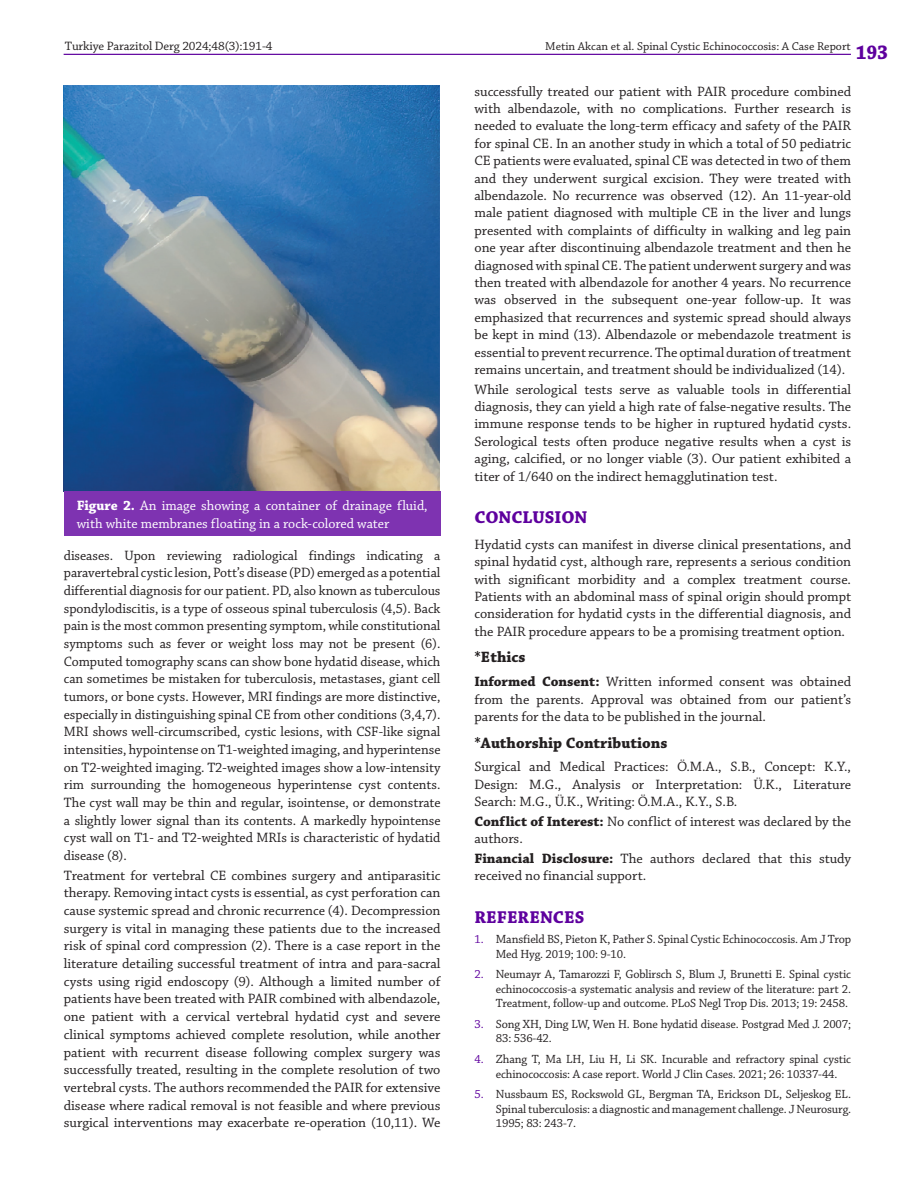
<style>
.page{position:relative;width:915px;height:1191px;background:#fff}
.page>*{position:absolute;margin:0;border:0;box-sizing:border-box;transform-origin:0 0}
.t1{font:700 21px "Chaparral Pro";color:#5e009e;scale:.92 1}
.ARA_BASLIK{font:700 18px "Chaparral Pro";color:#5e009e}
.BOLD{font:700 15.75px "Chaparral Pro";color:#231f20}
.YAZI{font:14.25px/17.4px "Chaparral Pro";letter-spacing:-.005em;color:#231f20;text-align:justify}
.RESIM-ALTI{font:14.25px/17.2px "Chaparral Pro";color:#fff}
.t2{font:12.75px "Chaparral Pro";letter-spacing:-.01em;color:#231f20}
.t3{font:12.45px/14.4px "Chaparral Pro";letter-spacing:-.01em;color:#231f20}
.t4{font:12px "Chaparral Pro";color:#231f20}
.s1{font-weight:700}
.s2{color:#5e009e}
</style>
<div class="page">
<hr style="left:64px;top:54px;width:786px;height:1px;background:#5e009e">
<img style="left:63px;top:85px;width:376px;height:406px">
<div style="left:64px;top:491px;width:376px;height:45px;background:#7e33b1"></div>
<p class="t2" style="left:65px;top:39px;width:209px">Turkiye Parazitol Derg 2024;48(3):191-4</p>
<p class="t4" style="left:545px;top:39px;width:307px">Metin Akcan et al. Spinal Cystic Echinococcosis: A Case Report</p>
<h1 class="t1" style="left:855px;top:40px;width:37px">193</h1>
<p class="RESIM-ALTI" style="left:77px;top:498px;width:352px"><span class="s1">Figure 2.</span> An image showing a container of drainage fluid, with white membranes floating in a rock-colored water</p>
<p class="YAZI" style="left:64px;top:547px;width:378px">diseases. Upon reviewing radiological findings indicating a paravertebral cystic lesion, Pott’s disease (PD) emerged as a potential differential diagnosis for our patient. PD, also known as tuberculous spondylodiscitis, is a type of osseous spinal tuberculosis (4,5). Back pain is the most common presenting symptom, while constitutional symptoms such as fever or weight loss may not be present (6).<br>Computed tomography scans can show bone hydatid disease, which can sometimes be mistaken for tuberculosis, metastases, giant cell tumors, or bone cysts. However, MRI findings are more distinctive, especially in distinguishing spinal CE from other conditions (3,4,7).<br>MRI shows well-circumscribed, cystic lesions, with CSF-like signal intensities, hypointense on T1-weighted imaging, and hyperintense on T2-weighted imaging. T2-weighted images show a low-intensity rim surrounding the homogeneous hyperintense cyst contents.<br>The cyst wall may be thin and regular, isointense, or demonstrate a slightly lower signal than its contents. A markedly hypointense cyst wall on T1- and T2-weighted MRIs is characteristic of hydatid disease (8).</p>
<p class="YAZI" style="left:64px;top:867px;width:378px">Treatment for vertebral CE combines surgery and antiparasitic therapy. Removing intact cysts is essential, as cyst perforation can cause systemic spread and chronic recurrence (4). Decompression surgery is vital in managing these patients due to the increased risk of spinal cord compression (2). There is a case report in the literature detailing successful treatment of intra and para-sacral cysts using rigid endoscopy (9). Although a limited number of patients have been treated with PAIR combined with albendazole, one patient with a cervical vertebral hydatid cyst and severe clinical symptoms achieved complete resolution, while another patient with recurrent disease following complex surgery was successfully treated, resulting in the complete resolution of two vertebral cysts. The authors recommended the PAIR for extensive disease where radical removal is not feasible and where previous surgical interventions may exacerbate re-operation (10,11). We</p>
<p class="YAZI" style="left:474px;top:83px;width:378px">successfully treated our patient with PAIR procedure combined with albendazole, with no complications. Further research is needed to evaluate the long-term efficacy and safety of the PAIR for spinal CE. In an another study in which a total of 50 pediatric CE patients were evaluated, spinal CE was detected in two of them and they underwent surgical excision. They were treated with albendazole. No recurrence was observed (12). An 11-year-old male patient diagnosed with multiple CE in the liver and lungs presented with complaints of difficulty in walking and leg pain one year after discontinuing albendazole treatment and then he diagnosed with spinal CE. The patient underwent surgery and was then treated with albendazole for another 4 years. No recurrence was observed in the subsequent one-year follow-up. It was emphasized that recurrences and systemic spread should always be kept in mind (13). Albendazole or mebendazole treatment is essential to prevent recurrence. The optimal duration of treatment remains uncertain, and treatment should be individualized (14).</p>
<p class="YAZI" style="left:474px;top:381px;width:378px">While serological tests serve as valuable tools in differential diagnosis, they can yield a high rate of false-negative results. The immune response tends to be higher in ruptured hydatid cysts.<br>Serological tests often produce negative results when a cyst is aging, calcified, or no longer viable (3). Our patient exhibited a titer of 1/640 on the indirect hemagglutination test.</p>
<p class="ARA_BASLIK" style="left:474px;top:506px;width:114px">CONCLUSION</p>
<p class="YAZI" style="left:474px;top:536px;width:378px">Hydatid cysts can manifest in diverse clinical presentations, and spinal hydatid cyst, although rare, represents a serious condition with significant morbidity and a complex treatment course.<br>Patients with an abdominal mass of spinal origin should prompt consideration for hydatid cysts in the differential diagnosis, and the PAIR procedure appears to be a promising treatment option.</p>
<p class="BOLD" style="left:474px;top:648px;width:52px">*Ethics</p>
<p class="YAZI" style="left:474px;top:673px;width:378px"><span class="s1">Informed Consent:</span> Written informed consent was obtained from the parents. Approval was obtained from our patient’s parents for the data to be published in the journal.</p>
<p class="BOLD" style="left:474px;top:733px;width:194px">*Authorship Contributions</p>
<p class="YAZI" style="left:474px;top:759px;width:378px">Surgical and Medical Practices: Ö.M.A., S.B., Concept: K.Y., Design: M.G., Analysis or Interpretation: Ü.K., Literature Search: M.G., Ü.K., Writing: Ö.M.A., K.Y., S.B.</p>
<p class="YAZI" style="left:474px;top:813px;width:378px"><span class="s1">Conflict of Interest:</span> No conflict of interest was declared by the authors.</p>
<p class="YAZI" style="left:474px;top:850px;width:378px"><span class="s1">Financial Disclosure:</span> The authors declared that this study received no financial support.</p>
<p class="ARA_BASLIK" style="left:474px;top:906px;width:111px">REFERENCES</p>
<p class="t3" style="left:495px;top:932px;width:357px;text-indent:-21px"><span class="s2">1.</span> Mansfield BS, Pieton K, Pather S. Spinal Cystic Echinococcosis. Am J Trop<br>Med Hyg. 2019; 100: 9-10.</p>
<p class="t3" style="left:495px;top:967px;width:357px;text-align:justify;text-indent:-21px"><span class="s2">2.</span> Neumayr A, Tamarozzi F, Goblirsch S, Blum J, Brunetti E. Spinal cystic echinococcosis-a systematic analysis and review of the literature: part 2.<br>Treatment, follow-up and outcome. PLoS Negl Trop Dis. 2013; 19: 2458.</p>
<p class="t3" style="left:495px;top:1017px;width:357px;text-indent:-21px"><span class="s2">3.</span> Song XH, Ding LW, Wen H. Bone hydatid disease. Postgrad Med J. 2007;<br>83: 536-42.</p>
<p class="t3" style="left:495px;top:1052px;width:357px;text-indent:-21px"><span class="s2">4.</span> Zhang T, Ma LH, Liu H, Li SK. Incurable and refractory spinal cystic echinococcosis: A case report. World J Clin Cases. 2021; 26: 10337-44.</p>
<p class="t3" style="left:495px;top:1087px;width:357px;text-align:justify;text-indent:-21px"><span class="s2">5.</span> Nussbaum ES, Rockswold GL, Bergman TA, Erickson DL, Seljeskog EL.<br>Spinal tuberculosis: a diagnostic and management challenge. J Neurosurg.<br>1995; 83: 243-7.</p>
</div>
